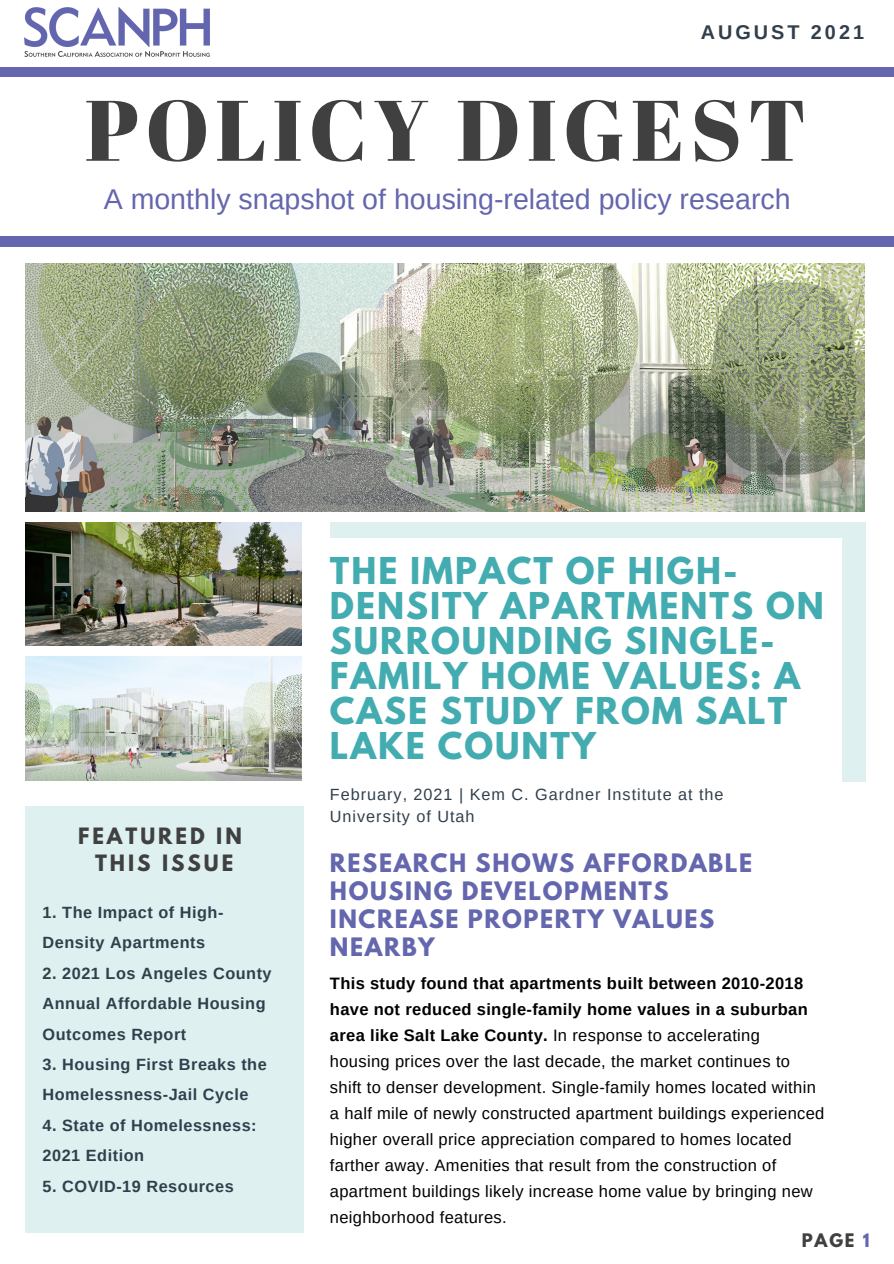
<style>
.page{position:relative;width:894px;height:1264px;background:#fff}
.page>*{position:absolute;margin:0;border:0;box-sizing:border-box;transform-origin:0 0}
.t1{font:85.5px "Abril Fatface";letter-spacing:.07em;color:#404041}
.t2{font:700 32.7px/35px "League Spartan";letter-spacing:.06em;color:#43acb0}
.t3{font:28.5px "Arimo";color:#6466ae}
.t4{font:700 22.5px/28.2px "League Spartan";letter-spacing:.07em;color:#6466ae}
.t5{font:700 19.95px "League Spartan";letter-spacing:.15em;color:#404041}
.t6{font:700 19.8px "Arimo";letter-spacing:.15em;color:#313f4c}
.t7{font:16.5px/26px "Arimo";letter-spacing:.02em;color:#000}
.t8{font:700 16.5px "League Spartan";color:#404041}
.t9{font:700 16.2px/30.5px "Arimo";letter-spacing:.03em;color:#313f4c}
.t10{font:16.2px/22.2px "Arimo";letter-spacing:.06em;color:#313f4c}
.s1{font-weight:700}
.s2{color:#6466ae}
</style>
<div class="page">
<img style="left:25px;top:522px;width:276px;height:123px">
<img style="left:25px;top:656px;width:276px;height:124px">
<img style="left:25px;top:263px;width:839px;height:248px">
<img style="left:24px;top:8px;width:185px;height:48px">
<div style="left:0;top:68px;width:893px;height:9px;background:#6466ae"></div>
<div style="left:0;top:236px;width:893px;height:10px;background:#6466ae"></div>
<div style="left:330px;top:522px;width:534px;height:259px;background:#def1f0"></div>
<div style="left:330px;top:538px;width:511px;height:251px;background:#fff"></div>
<div style="left:25px;top:806px;width:279px;height:426px;background:#def1f0"></div>
<p class="t6" style="left:700px;top:21px;width:165px">AUGUST 2021</p>
<p class="t1" style="left:85px;top:70px;width:722px">POLICY DIGEST</p>
<p class="t3" style="left:104px;top:183px;width:688px">A monthly snapshot of housing-related policy research</p>
<p class="t5" style="left:78px;top:826px;width:165px">FEATURED IN</p>
<p class="t5" style="left:95px;top:853px;width:140px">THIS ISSUE</p>
<p class="t9" style="left:43px;top:897px;width:182px">1. The Impact of High-<br>Density Apartments</p>
<p class="t9" style="left:43px;top:957px;width:230px">2. 2021 Los Angeles County<br>Annual Affordable Housing<br>Outcomes Report</p>
<p class="t9" style="left:43px;top:1049px;width:226px">3. Housing First Breaks the<br>Homelessness-Jail Cycle</p>
<p class="t9" style="left:43px;top:1109px;width:215px">4. State of Homelessness:<br>2021 Edition</p>
<p class="t9" style="left:43px;top:1170px;width:193px">5. COVID-19 Resources</p>
<p class="t2" style="left:330px;top:557px;width:495px">THE IMPACT OF HIGH-<br>DENSITY APARTMENTS ON<br>SURROUNDING SINGLE-<br>FAMILY HOME VALUES: A<br>CASE STUDY FROM SALT<br>LAKE COUNTY</p>
<p class="t10" style="left:330px;top:783px;width:395px">February, 2021 | Kem C. Gardner Institute at the<br>University of Utah</p>
<p class="t4" style="left:330px;top:851px;width:423px">RESEARCH SHOWS AFFORDABLE<br>HOUSING DEVELOPMENTS<br>INCREASE PROPERTY VALUES<br>NEARBY</p>
<p class="t7" style="left:330px;top:970px;width:496px"><span class="s1">This study found that apartments built between 2010-2018 have not reduced single-family home values in a suburban area like Salt Lake County.</span> In response to accelerating<br>housing prices over the last decade, the market continues to shift to denser development. Single-family homes located within a half mile of newly constructed apartment buildings experienced higher overall price appreciation compared to homes located farther away. Amenities that result from the construction of apartment buildings likely increase home value by bringing new neighborhood features.</p>
<p class="t8" style="left:801px;top:1232px;width:69px">PAGE <span class="s2">1</span></p>
</div>
